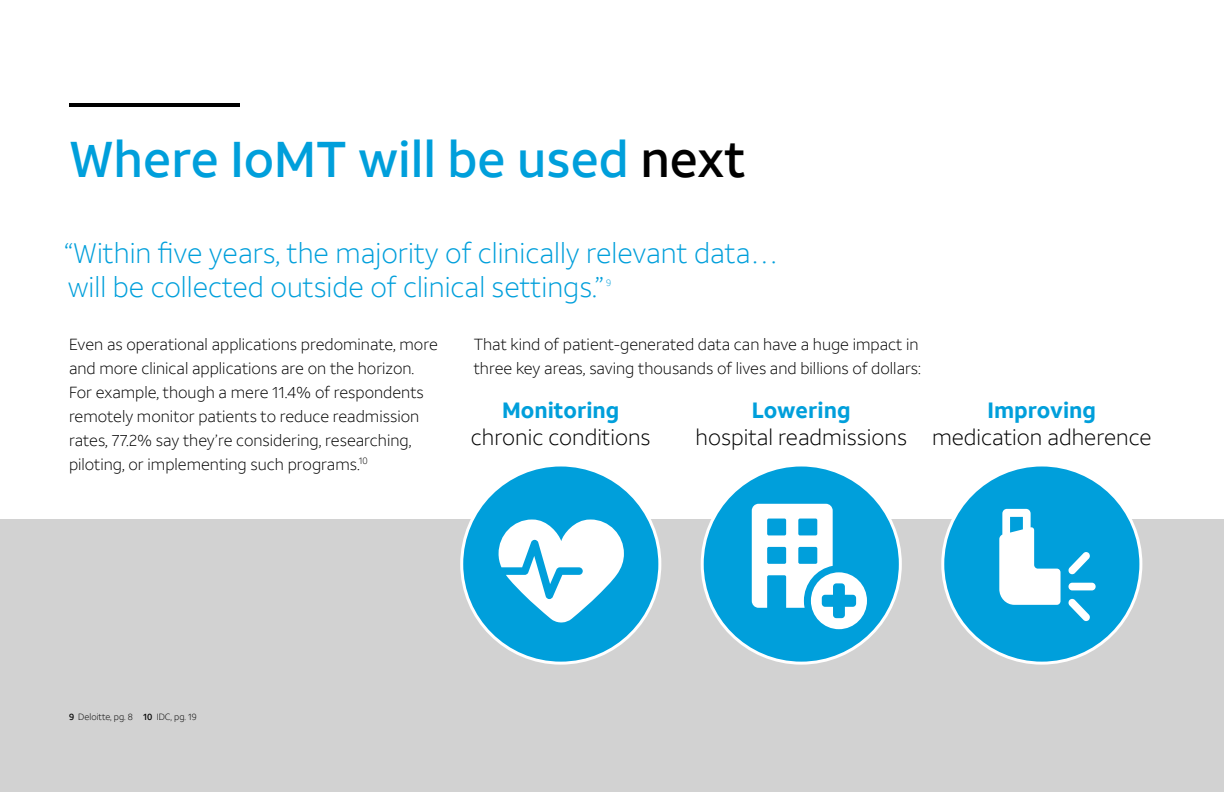
<style>
.page{position:relative;width:1224px;height:792px;background:#fff}
.page>*{position:absolute;margin:0;border:0;box-sizing:border-box;transform-origin:0 0}
.t1{font:500 50px "ATT Aleck Sans";color:#009fdb}
.t2{font:300 28px/34px "ATT Aleck Sans";color:#009fdb}
.t3{font:300 22px "ATT Aleck Sans";color:#000}
.t4{font:700 22px "ATT Aleck Sans";color:#009fdb}
.t5{font:300 16px/24px "ATT Aleck Sans";color:#000}
.t6{font:300 9.3px "ATT Aleck Sans";color:#009fdb}
.t7{font:300 9px "ATT Aleck Sans";color:#000}
.s1{color:#000}
.s2{font-weight:500}
</style>
<div class="page">
<div style="left:0;top:520px;width:1224px;height:272px;background:#d2d2d2"></div>
<hr style="left:69px;top:103px;width:171px;height:4px;background:#000">
<div style="left:462px;top:465px;width:198px;height:198px;background:#009fdb;border-radius:50%"></div>
<svg style="left:499px;top:520px;width:125px;height:102px"></svg>
<div style="left:943px;top:465px;width:198px;height:198px;background:#009fdb;border-radius:50%"></div>
<svg style="left:999px;top:509px;width:97px;height:112px"></svg>
<div style="left:702px;top:465px;width:198px;height:198px;background:#009fdb;border-radius:50%"></div>
<svg style="left:752px;top:504px;width:115px;height:125px"></svg>
<h1 class="t1" style="left:69px;top:128px;width:678px">Where IoMT will be used <span class="s1">next</span></h1>
<h2 class="t2" style="left:64px;top:236px;width:716px">“Within five years, the majority of clinically relevant data… will be collected outside of clinical settings.”</h2>
<p class="t6" style="left:606px;top:277px;width:7px">9</p>
<p class="t5" style="left:69px;top:332px;width:370px">Even as operational applications predominate, more and more clinical applications are on the horizon.<br>For example, though a mere 11.4% of respondents remotely monitor patients to reduce readmission rates, 77.2% say they’re considering, researching, piloting, or implementing such programs.<sup>10</sup></p>
<p class="t5" style="left:474px;top:332px;width:449px">That kind of patient-generated data can have a huge impact in three key areas, saving thousands of lives and billions of dollars:</p>
<h3 class="t4" style="left:502px;top:396px;width:119px">Monitoring</h3>
<h3 class="t3" style="left:471px;top:424px;width:181px">chronic conditions</h3>
<h3 class="t4" style="left:752px;top:396px;width:100px">Lowering</h3>
<h3 class="t3" style="left:696px;top:424px;width:213px">hospital readmissions</h3>
<h3 class="t4" style="left:988px;top:396px;width:110px">Improving</h3>
<h3 class="t3" style="left:932px;top:424px;width:221px">medication adherence</h3>
<p class="t7" style="left:69px;top:711px;width:129px"><span class="s2">9</span> Deloitte, pg. 8 <span class="s2">10</span> IDC, pg. 19</p>
</div>
